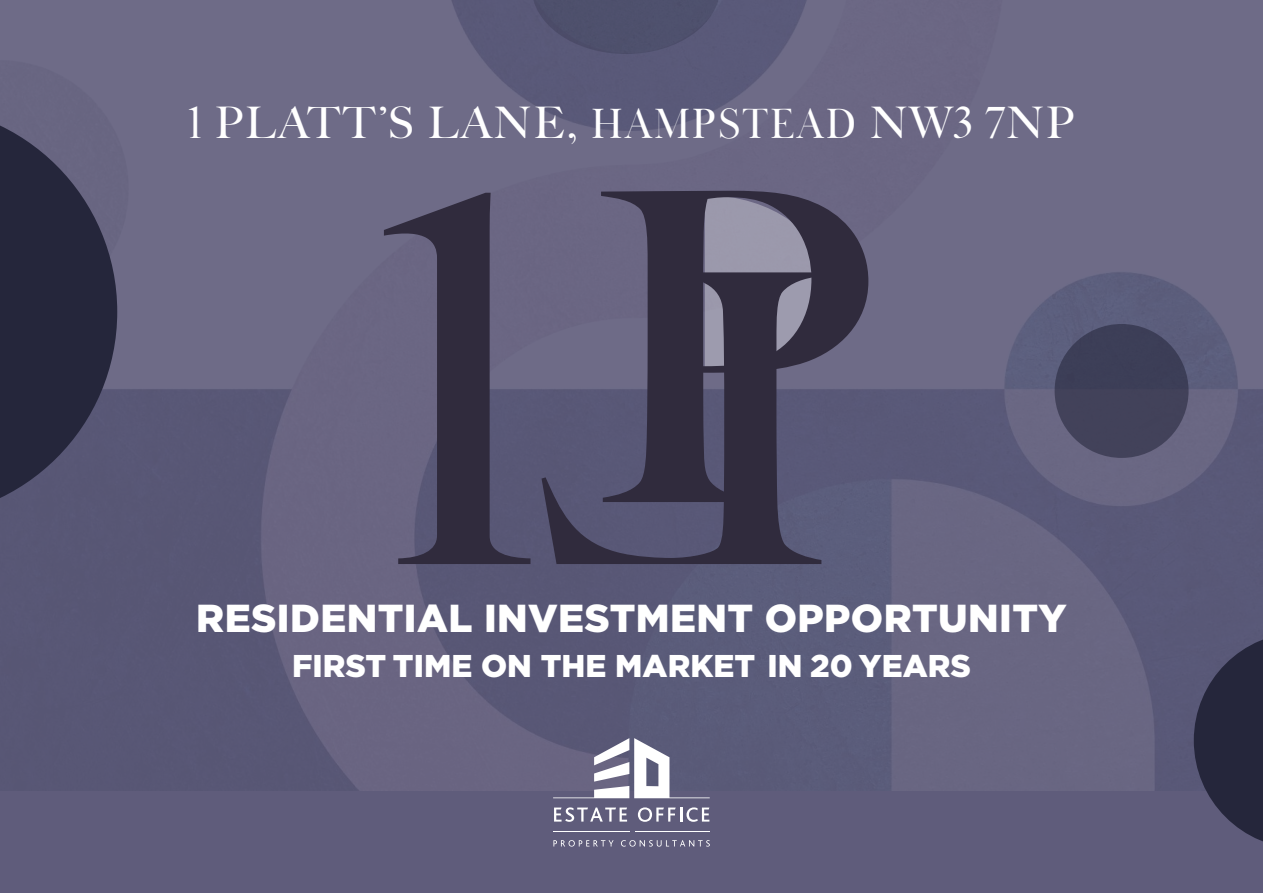
<style>
.page{position:relative;width:1263px;height:893px;background:#5f5c7b}
.page>*{position:absolute;margin:0;border:0;box-sizing:border-box;transform-origin:0 0}
.t1{font:43.5px "Big Caslon FB";letter-spacing:.04em;color:#fff}
.t2{font:900 39px "Gotham";letter-spacing:.01em;color:#fff}
.t3{font:900 31.5px "Gotham";color:#fff}
.s1{font-family:"Baskerville Poster PT"}
</style>
<div class="page">
<img style="left:0;top:0;width:1263px;height:790px">
<svg style="left:0;top:105px;width:117px;height:413px;fill:#25263b"></svg>
<svg style="left:1194px;top:632px;width:69px;height:210px"></svg>
<svg style="left:553px;top:840px;width:61px;height:7px"></svg>
<svg style="left:621px;top:840px;width:89px;height:7px"></svg>
<svg style="left:554px;top:807px;width:73px;height:15px"></svg>
<svg style="left:638px;top:807px;width:71px;height:15px"></svg>
<hr style="left:553px;top:831px;width:77px;height:1px;background:#fff">
<hr style="left:635px;top:831px;width:75px;height:1px;background:#fff">
<svg style="left:553px;top:738px;width:157px;height:60px"></svg>
<svg style="left:384px;top:193px;width:146px;height:371px"></svg>
<svg style="left:601px;top:191px;width:267px;height:311px"></svg>
<svg style="left:541px;top:272px;width:280px;height:292px"></svg>
<div style="left:1054px;top:324px;width:134px;height:134px;background:#414159;border-radius:50%"></div>
<svg style="left:531px;top:0;width:189px;height:54px"></svg>
<p class="t1" style="left:188px;top:97px;width:887px">1 PLATT’S LANE, <span class="s1">HAMPSTEAD</span> NW3 7NP</p>
<p class="t2" style="left:196px;top:596px;width:872px">RESIDENTIAL INVESTMENT OPPORTUNITY</p>
<p class="t3" style="left:292px;top:647px;width:680px">FIRST TIME ON THE MARKET IN 20 YEARS</p>
</div>
